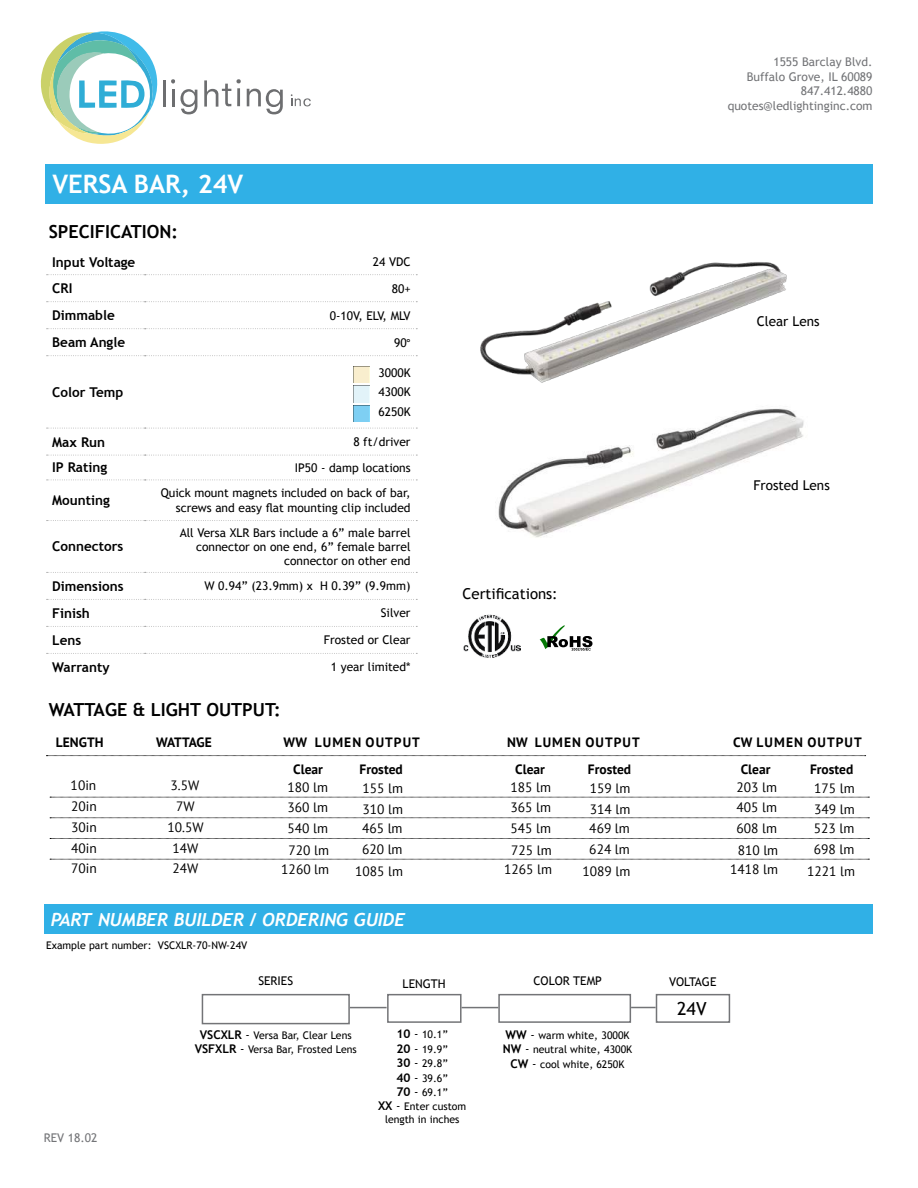
<style>
.page{position:relative;width:918px;height:1188px;background:#fff}
.page>*{position:absolute;margin:0;border:0;box-sizing:border-box;transform-origin:0 0}
.t1{font:700 25.5px "Trebuchet MS";color:#fff}
.t2{font:700 18px "Trebuchet MS";color:#000}
.t3{font:italic 700 18px "Trebuchet";color:#fff}
.t4{font:18px "Trebuchet MS";color:#000}
.t5{font:15px "Trebuchet MS";color:#000}
.t6{font:13.5px/20.9px "PT Sans";color:#000}
.t7{font:700 13.5px "Trebuchet MS";color:#000}
.t8{font:700 13.5px/27px "PT Sans";letter-spacing:.08em;color:#000}
.t9{font:700 13.5px "PT Sans";color:#000}
.t10{font:13.5px "Trebuchet MS";color:#000}
.t11{font:700 13.5px "PT Sans";letter-spacing:-.035em;color:#000}
.t12{font:12px/14.4px "Trebuchet MS";color:#000;text-align:right}
.t13{font:12px/14.4px "Trebuchet MS";color:#737477;text-align:right}
.t14{font:10.5px/14.4px "Trebuchet MS";color:#000;text-align:center}
.s1{font-family:"Questrial"}
.s2{font-weight:700;font-size:12px}
.s3{font-size:12px}
</style>
<div class="page">
<svg style="left:47px;top:274px;width:370px;height:1px"></svg>
<svg style="left:47px;top:301px;width:370px;height:1px"></svg>
<svg style="left:47px;top:328px;width:370px;height:1px"></svg>
<svg style="left:47px;top:355px;width:370px;height:1px"></svg>
<svg style="left:47px;top:428px;width:370px;height:1px"></svg>
<svg style="left:47px;top:455px;width:370px;height:1px"></svg>
<svg style="left:47px;top:480px;width:370px;height:1px"></svg>
<svg style="left:47px;top:520px;width:370px;height:1px"></svg>
<svg style="left:47px;top:572px;width:370px;height:1px"></svg>
<svg style="left:47px;top:599px;width:370px;height:1px"></svg>
<svg style="left:47px;top:626px;width:370px;height:1px"></svg>
<svg style="left:47px;top:653px;width:370px;height:1px"></svg>
<div style="left:45px;top:164px;width:828px;height:40px;background:#30b0e6"></div>
<svg style="left:540px;top:625px;width:52px;height:26px"></svg>
<div style="left:44px;top:904px;width:829px;height:30px;background:#30b0e6"></div>
<hr style="left:462px;top:1007px;width:36px;height:1px;background:#737477">
<svg style="left:41px;top:31px;width:157px;height:113px"></svg>
<svg style="left:247px;top:89px;width:36px;height:25px"></svg>
<svg style="left:204px;top:79px;width:37px;height:28px"></svg>
<svg style="left:291px;top:94px;width:20px;height:13px"></svg>
<hr style="left:350px;top:1007px;width:37px;height:1px;background:#737477">
<div style="left:656px;top:994px;width:74px;height:29px;border:2px solid #737477"></div>
<svg style="left:631px;top:1007px;width:25px;height:1px"></svg>
<img style="left:480px;top:262px;width:307px;height:121px">
<img style="left:498px;top:408px;width:306px;height:130px">
<svg style="left:50px;top:797px;width:819px;height:1px"></svg>
<svg style="left:50px;top:818px;width:819px;height:1px"></svg>
<svg style="left:50px;top:838px;width:819px;height:1px"></svg>
<svg style="left:50px;top:859px;width:819px;height:1px"></svg>
<svg style="left:46px;top:755px;width:820px;height:1px"></svg>
<img style="left:353px;top:366px;width:17px;height:17px">
<img style="left:353px;top:386px;width:17px;height:16px">
<img style="left:353px;top:405px;width:17px;height:17px">
<img style="left:463px;top:614px;width:58px;height:44px">
<div style="left:387px;top:994px;width:75px;height:29px;border:2px solid #737477"></div>
<div style="left:498px;top:994px;width:133px;height:29px;border:2px solid #737477"></div>
<div style="left:202px;top:994px;width:148px;height:30px;border:2px solid #737477"></div>
<p class="t13" style="left:728px;top:56px;width:146px">1555 Barclay Blvd.<br>Buffalo Grove, IL 60089<br>847.412.4880 quotes@ledlightinginc.com</p>
<h1 class="t1" style="left:52px;top:174px;width:193px">VERSA BAR, 24V</h1>
<h2 class="t2" style="left:49px;top:224px;width:131px">SPECIFICATION:</h2>
<p class="t7" style="left:52px;top:257px;width:85px">Input Voltage</p>
<p class="t12" style="left:373px;top:256px;width:39px">24 VDC</p>
<p class="t7" style="left:52px;top:283px;width:22px">CRI</p>
<p class="t12" style="left:392px;top:282px;width:20px">80+</p>
<p class="t7" style="left:52px;top:310px;width:64px">Dimmable</p>
<p class="t12" style="left:330px;top:309px;width:82px">0-10V, ELV, MLV</p>
<p class="t7" style="left:52px;top:337px;width:74px">Beam Angle</p>
<p class="t12" style="left:394px;top:337px;width:18px">90<span class="s1">°</span></p>
<p class="t7" style="left:52px;top:387px;width:73px">Color Temp</p>
<p class="t12" style="left:379px;top:364px;width:34px;line-height:19.5px;text-align:justify">3000K 4300K 6250K</p>
<p class="t7" style="left:52px;top:436px;width:54px">Max Run</p>
<p class="t12" style="left:353px;top:436px;width:59px">8 ft/driver</p>
<p class="t7" style="left:52px;top:462px;width:57px">IP Rating</p>
<p class="t12" style="left:295px;top:462px;width:117px">IP50 - damp locations</p>
<p class="t7" style="left:52px;top:495px;width:59px">Mounting</p>
<p class="t12" style="left:161px;top:487px;width:251px">Quick mount magnets included on back of bar, screws and easy 昀氀at mounting clip included</p>
<p class="t7" style="left:52px;top:541px;width:73px">Connectors</p>
<p class="t12" style="left:180px;top:526px;width:232px">All Versa XLR Bars include a 6” male barrel connector on one end, 6” female barrel connector on other end</p>
<p class="t7" style="left:52px;top:581px;width:73px">Dimensions</p>
<p class="t12" style="left:204px;top:580px;width:208px">W 0.94” (23.9mm) x H 0.39” (9.9mm)</p>
<p class="t7" style="left:52px;top:608px;width:39px">Finish</p>
<p class="t12" style="left:381px;top:607px;width:31px">Silver</p>
<p class="t7" style="left:52px;top:635px;width:31px">Lens</p>
<p class="t12" style="left:324px;top:634px;width:88px">Frosted or Clear</p>
<p class="t7" style="left:52px;top:662px;width:59px">Warranty</p>
<p class="t12" style="left:331px;top:661px;width:81px">1 year limited*</p>
<h2 class="t2" style="left:49px;top:703px;width:233px">WATTAGE &amp; LIGHT OUTPUT:</h2>
<p class="t9" style="left:56px;top:735px;width:49px">LENGTH</p>
<p class="t11" style="left:156px;top:735px;width:57px">WATTAGE</p>
<p class="t6" style="left:167px;top:774px;width:38px;text-align:center">3.5W<br>7W<br>10.5W<br>14W<br>24W</p>
<p class="t8" style="left:293px;top:729px;width:128px;text-indent:-10px">WW LUMEN OUTPUT<br>Clear</p>
<p class="t9" style="left:359px;top:762px;width:45px">Frosted</p>
<p class="t6" style="left:71px;top:774px;width:28px;text-align:justify">10in 20in 30in 40in 70in</p>
<p class="t6" style="left:288px;top:776px;width:42px">180 lm</p>
<p class="t6" style="left:362px;top:778px;width:42px">155 lm<br>310 lm</p>
<p class="t6" style="left:362px;top:839px;width:42px">620 lm</p>
<p class="t6" style="left:288px;top:797px;width:42px">360 lm</p>
<p class="t6" style="left:288px;top:840px;width:42px">720 lm</p>
<p class="t6" style="left:288px;top:818px;width:42px">540 lm</p>
<p class="t6" style="left:281px;top:859px;width:49px">1260 lm</p>
<p class="t6" style="left:362px;top:818px;width:42px">465 lm</p>
<p class="t6" style="left:355px;top:861px;width:49px">1085 lm</p>
<h2 class="t3" style="left:51px;top:909px;width:356px">PART NUMBER BUILDER / ORDERING GUIDE</h2>
<p class="t14" style="left:46px;top:939px;width:203px">Example part number: VSCXLR-70-NW-24V</p>
<p class="t12" style="left:258px;top:975px;width:36px">SERIES</p>
<p class="t12" style="left:403px;top:977px;width:45px">LENGTH</p>
<p class="t5" style="left:463px;top:585px;width:97px">Certi昀椀cations:</p>
<p class="t8" style="left:515px;top:729px;width:126px;text-indent:-8px">NW LUMEN OUTPUT<br>Clear</p>
<p class="t9" style="left:588px;top:762px;width:45px">Frosted</p>
<p class="t6" style="left:510px;top:776px;width:42px">185 lm</p>
<p class="t6" style="left:510px;top:797px;width:42px">365 lm</p>
<p class="t6" style="left:511px;top:840px;width:42px">725 lm</p>
<p class="t6" style="left:510px;top:818px;width:42px">545 lm</p>
<p class="t6" style="left:504px;top:859px;width:49px">1265 lm</p>
<p class="t6" style="left:590px;top:778px;width:42px">159 lm<br>314 lm</p>
<p class="t6" style="left:589px;top:839px;width:42px">624 lm</p>
<p class="t6" style="left:589px;top:818px;width:42px">469 lm</p>
<p class="t6" style="left:583px;top:861px;width:49px">1089 lm</p>
<p class="t12" style="left:533px;top:975px;width:70px">COLOR TEMP</p>
<p class="t12" style="left:669px;top:976px;width:49px">VOLTAGE</p>
<h2 class="t4" style="left:677px;top:1002px;width:31px">24V</h2>
<p class="t13" style="left:44px;top:1132px;width:55px">REV 18.02</p>
<p class="t14" style="left:195px;top:1029px;width:164px"><span class="s2">VSCXLR</span> <span class="s3">-</span> Versa Bar, Clear Lens<br><span class="s2">VSFXLR</span> <span class="s3">-</span> Versa Bar, Frosted Lens</p>
<p class="t14" style="left:378px;top:1028px;width:90px"><span class="s2">10</span> <span class="s3">-</span> 10.1”<br><span class="s2">20</span> <span class="s3">-</span> 19.9”<br><span class="s2">30</span> <span class="s3">-</span> 29.8”<br><span class="s2">40</span> <span class="s3">-</span> 39.6”<br><span class="s2">70</span> <span class="s3">-</span> 69.1”<br><span class="s2">XX</span> <span class="s3">-</span> Enter custom</p>
<p class="t14" style="left:385px;top:1113px;width:76px">length in inches</p>
<p class="t14" style="left:503px;top:1029px;width:131px"><span class="s2">WW</span> <span class="s3">-</span> warm white, 3000K<br><span class="s2">NW</span> <span class="s3">-</span> neutral white, 4300K<br><span class="s2">CW</span> <span class="s3">-</span> cool white, 6250K</p>
<p class="t10" style="left:757px;top:316px;width:64px">Clear Lens</p>
<p class="t10" style="left:753px;top:480px;width:78px">Frosted Lens</p>
<p class="t8" style="left:741px;top:729px;width:123px;text-indent:-8px">CW LUMEN OUTPUT<br>Clear</p>
<p class="t9" style="left:810px;top:762px;width:45px">Frosted</p>
<p class="t6" style="left:736px;top:776px;width:42px">203 lm</p>
<p class="t6" style="left:736px;top:797px;width:42px">405 lm</p>
<p class="t6" style="left:738px;top:840px;width:42px">810 lm</p>
<p class="t6" style="left:736px;top:818px;width:42px">608 lm</p>
<p class="t6" style="left:730px;top:859px;width:49px">1418 lm</p>
<p class="t6" style="left:814px;top:778px;width:42px">175 lm<br>349 lm</p>
<p class="t6" style="left:814px;top:839px;width:42px">698 lm</p>
<p class="t6" style="left:814px;top:818px;width:42px">523 lm</p>
<p class="t6" style="left:807px;top:861px;width:49px">1221 lm</p>
</div>
